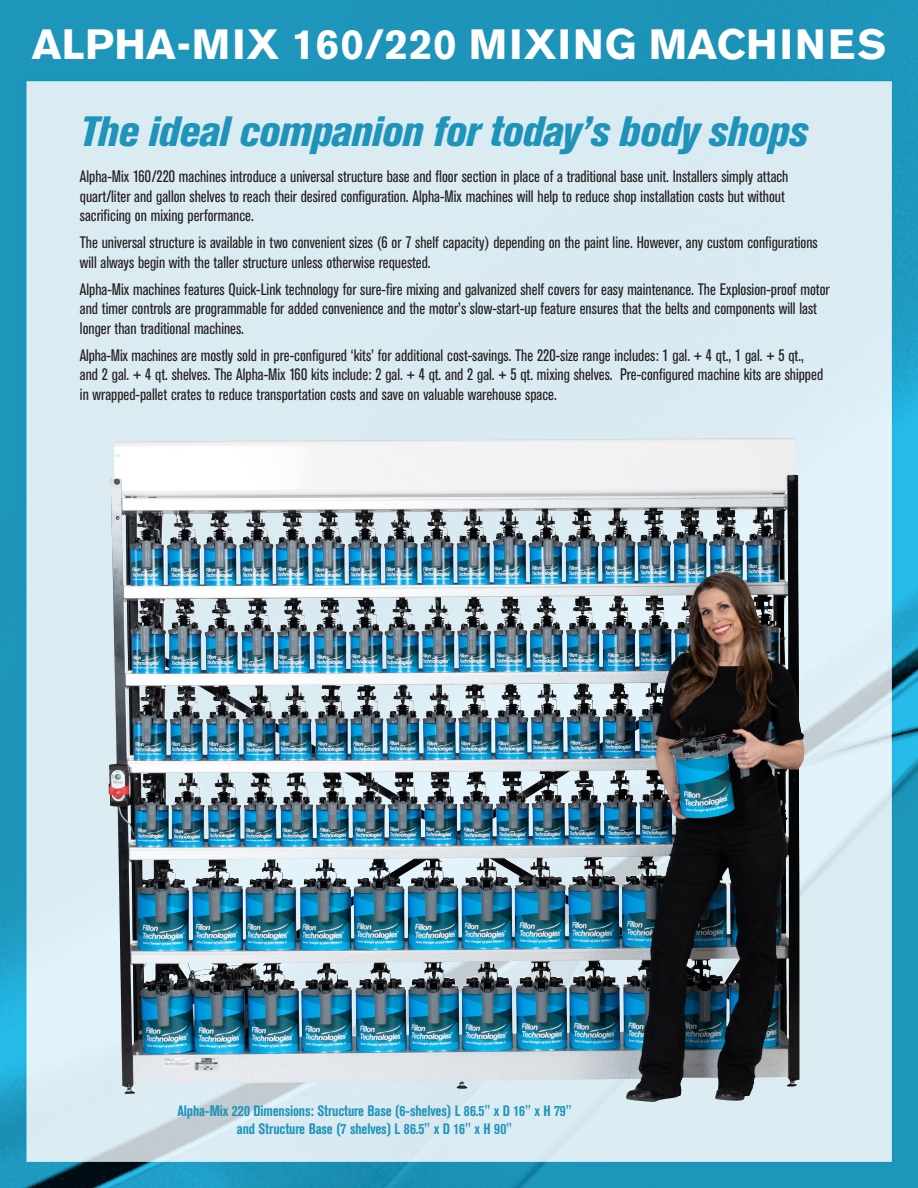
<style>
.page{position:relative;width:918px;height:1188px;background:#fff}
.page>*{position:absolute;margin:0;border:0;box-sizing:border-box;transform-origin:0 0}
.t1{font:italic 800 condensed 42px "Akzidenz Grotesk BE";letter-spacing:-.01em;color:#1e94ba}
.t2{font:700 42px "Akzidenz Grotesk BE";letter-spacing:.03em;color:#fff}
.t3{font:condensed 16.5px/19.5px "Akzidenz Grotesk BE";color:#231f20}
.t4{font:700 condensed 15px/18px "Akzidenz Grotesk BE";letter-spacing:-.01em;color:#1e94ba;text-align:center}
</style>
<div class="page">
<img style="left:0;top:0;width:918px;height:1188px">
<img style="left:108px;top:438px;width:697px;height:665px">
<p class="t2" style="left:32px;top:20px;width:856px">ALPHA-MIX 160/220 MIXING MACHINES</p>
<p class="t1" style="left:80px;top:109px;width:729px">The ideal companion for today’s body shops</p>
<p class="t3" style="left:80px;top:167px;width:710px">Alpha-Mix 160/220 machines introduce a universal structure base and floor section in place of a traditional base unit. Installers simply attach quart/liter and gallon shelves to reach their desired configuration. Alpha-Mix machines will help to reduce shop installation costs but without sacrificing on mixing performance.</p>
<p class="t3" style="left:80px;top:233px;width:739px">The universal structure is available in two convenient sizes (6 or 7 shelf capacity) depending on the paint line. However, any custom configurations will always begin with the taller structure unless otherwise requested.</p>
<p class="t3" style="left:80px;top:280px;width:751px">Alpha-Mix machines features Quick-Link technology for sure-fire mixing and galvanized shelf covers for easy maintenance. The Explosion-proof motor and timer controls are programmable for added convenience and the motor’s slow-start-up feature ensures that the belts and components will last longer than traditional machines.</p>
<p class="t3" style="left:80px;top:346px;width:745px">Alpha-Mix machines are mostly sold in pre-configured ‘kits’ for additional cost-savings. The 220-size range includes: 1 gal. + 4 qt., 1 gal. + 5 qt., and 2 gal. + 4 qt. shelves. The Alpha-Mix 160 kits include: 2 gal. + 4 qt. and 2 gal. + 5 qt. mixing shelves. Pre-configured machine kits are shipped in wrapped-pallet crates to reduce transportation costs and save on valuable warehouse space.</p>
<p class="t4" style="left:178px;top:1102px;width:396px">Alpha-Mix 220 Dimensions: Structure Base (6-shelves) L 86.5" x D 16" x H 79" and Structure Base (7 shelves) L 86.5" x D 16" x H 90"</p>
</div>
